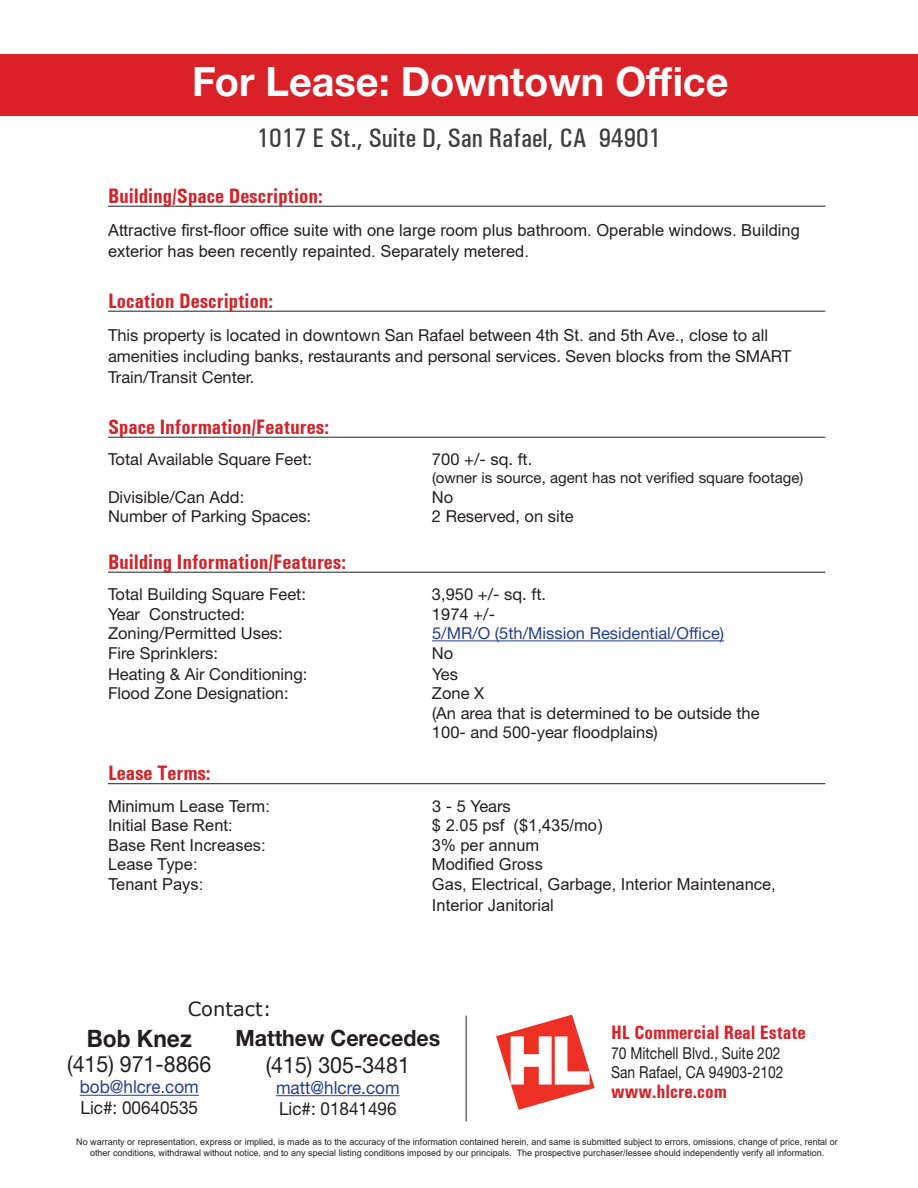
<style>
.page{position:relative;width:918px;height:1188px;background:#fff}
.page>*{position:absolute;margin:0;border:0;box-sizing:border-box;transform-origin:0 0}
.t1{font:700 40.5px "Helvetica Neue LT Std";color:#fff}
.t2{font:500 condensed 27px "Univers";color:#3e3e3f}
.t3{font:700 24px "Helvetica Neue LT Std";color:#231f20;scale:.95 1}
.t4{font:22.5px "Helvetica Neue LT Std";color:#231f20;scale:.95 1}
.t5{font:700 22.5px "Helvetica Neue LT Std";color:#231f20;scale:.95 1}
.t6{font:700 condensed 21px "Univers";color:#d1232a}
.t7{font:700 condensed 19.5px "Univers";color:#da2128}
.t8{font:19.5px "Verdana";color:#231f20}
.t9{font:18px "Helvetica Neue LT Std";color:#253f8e;scale:.95 1}
.t10{font:18px "Helvetica Neue LT Std";color:#231f20;scale:.95 1}
.t11{font:16.5px/21px "Helvetica Neue LT Std";color:#231f20}
.t12{font:16.5px/21px "Arial";color:#231f20}
.t13{font:16.5px/19.5px "Helvetica Neue LT Std";color:#231f20;scale:.84 1}
.t14{font:16.5px "Helvetica Neue LT Std";color:#253f8e}
.t15{font:15px "Helvetica Neue LT Std";color:#231f20}
.t16{font:9px/10.8px "Arial";color:#231f20;text-align:center}
.s1{font-family:"Arial"}
</style>
<div class="page">
<hr style="left:466px;top:1016px;width:1px;height:106px;background:#231f20">
<svg style="left:496px;top:1015px;width:99px;height:95px"></svg>
<hr style="left:80px;top:1095px;width:119px;height:1px;background:#253f8e">
<hr style="left:276px;top:1095px;width:124px;height:1px;background:#253f8e">
<div style="left:0;top:54px;width:918px;height:62px;background:#da2128"></div>
<hr style="left:108px;top:206px;width:717px;height:1px;background:#231f20">
<hr style="left:108px;top:311px;width:717px;height:1px;background:#231f20">
<hr style="left:108px;top:437px;width:717px;height:1px;background:#231f20">
<hr style="left:108px;top:572px;width:717px;height:1px;background:#231f20">
<hr style="left:432px;top:640px;width:292px;height:1px;background:#253f8e">
<hr style="left:108px;top:783px;width:717px;height:1px;background:#231f20">
<p class="t1" style="left:192px;top:57px;width:538px">For Lease: Downtown Office</p>
<p class="t2" style="left:257px;top:122px;width:406px">1017 E St., Suite D, San Rafael, CA 94901</p>
<p class="t6" style="left:108px;top:183px;width:216px">Building/Space Description:</p>
<p class="t12" style="left:108px;top:219px;width:693px">Attractive first-floor office suite with one large room plus bathroom. Operable windows. Building exterior has been recently repainted. Separately metered.</p>
<p class="t6" style="left:108px;top:288px;width:167px">Location Description:</p>
<p class="t11" style="left:108px;top:324px;width:685px">This property is located in downtown San Rafael <span class="s1">between 4th St. and 5th Ave.</span>, close to all amenities including banks, restaurants and personal services. Seven blocks from the SMART<br>Train/Transit Center.</p>
<p class="t6" style="left:108px;top:414px;width:223px">Space Information/Features:</p>
<p class="t11" style="left:108px;top:449px;width:206px">Total Available Square Feet:</p>
<p class="t11" style="left:432px;top:449px;width:102px">700 +/- sq. ft.</p>
<p class="t15" style="left:432px;top:469px;width:373px">(owner is source, agent has not verified square footage)</p>
<p class="t11" style="left:108px;top:486px;width:138px">Divisible/Can Add:</p>
<p class="t11" style="left:432px;top:486px;width:23px">No</p>
<p class="t11" style="left:108px;top:506px;width:205px">Number of Parking Spaces:</p>
<p class="t11" style="left:432px;top:506px;width:143px">2 Reserved, on site</p>
<p class="t6" style="left:108px;top:549px;width:240px">Building Information/Features:</p>
<p class="t11" style="left:108px;top:584px;width:200px">Total Building Square Feet:</p>
<p class="t11" style="left:432px;top:584px;width:116px">3,950 +/- sq. ft.</p>
<p class="t11" style="left:108px;top:603px;width:139px">Year Constructed:</p>
<p class="t11" style="left:432px;top:603px;width:65px">1974 +/-</p>
<p class="t11" style="left:108px;top:623px;width:176px">Zoning/Permitted Uses:</p>
<p class="t14" style="left:432px;top:624px;width:294px">5/MR/O (5th/Mission Residential/Office)</p>
<p class="t11" style="left:108px;top:642px;width:112px">Fire Sprinklers:</p>
<p class="t11" style="left:432px;top:642px;width:23px">No</p>
<p class="t11" style="left:108px;top:663px;width:201px">Heating &amp; Air Conditioning:</p>
<p class="t11" style="left:432px;top:663px;width:27px">Yes</p>
<p class="t11" style="left:108px;top:683px;width:182px">Flood Zone Designation:</p>
<p class="t11" style="left:432px;top:683px;width:329px;line-height:19.5px">Zone X<br>(An area that is determined to be outside the<br>100- and 500-year floodplains)</p>
<p class="t6" style="left:108px;top:761px;width:104px">Lease Terms:</p>
<p class="t12" style="left:108px;top:795px;width:163px">Minimum Lease Term:</p>
<p class="t11" style="left:432px;top:795px;width:80px">3 - 5 Years</p>
<p class="t12" style="left:108px;top:815px;width:126px">Initial Base Rent:</p>
<p class="t12" style="left:432px;top:815px;width:172px">$ 2.05 psf ($1,435/mo)</p>
<p class="t12" style="left:108px;top:834px;width:159px">Base Rent Increases:</p>
<p class="t12" style="left:432px;top:834px;width:109px">3% per annum</p>
<p class="t12" style="left:108px;top:854px;width:91px">Lease Type:</p>
<p class="t12" style="left:432px;top:854px;width:112px">Modified Gross</p>
<p class="t12" style="left:108px;top:873px;width:97px">Tenant Pays:</p>
<p class="t12" style="left:432px;top:873px;width:345px">Gas, Electrical, Garbage, Interior Maintenance,</p>
<p class="t12" style="left:432px;top:894px;width:123px">Interior Janitorial</p>
<p class="t8" style="left:188px;top:995px;width:85px">Contact:</p>
<h3 class="t3" style="left:87px;top:1024px;width:112px">Bob Knez</h3>
<h3 class="t4" style="left:67px;top:1051px;width:153px">(415) 971-8866</h3>
<p class="t9" style="left:80px;top:1076px;width:127px">bob@hlcre.com</p>
<p class="t10" style="left:81px;top:1097px;width:125px">Lic#: 00640535</p>
<h3 class="t5" style="left:236px;top:1024px;width:217px">Matthew Cerecedes</h3>
<h3 class="t4" style="left:266px;top:1051px;width:153px">(415) 305-3481</h3>
<p class="t9" style="left:276px;top:1077px;width:132px">matt@hlcre.com</p>
<p class="t10" style="left:279px;top:1098px;width:125px">Lic#: 01841496</p>
<p class="t7" style="left:611px;top:1021px;width:196px">HL Commercial Real Estate</p>
<p class="t13" style="left:611px;top:1043px;width:207px">70 Mitchell Blvd., Suite 202<br>San Rafael, CA 94903-2102</p>
<p class="t7" style="left:611px;top:1080px;width:117px">www.hlcre.com</p>
<p class="t16" style="left:76px;top:1136px;width:763px">No warranty or representation, express or implied, is made as to the accuracy of the information contained herein, and same is submitted subject to errors, omissions, change of price, rental or other conditions, withdrawal without notice, and to any special listing conditions imposed by our principals. The prospective purchaser/lessee should independently verify all information.</p>
</div>
